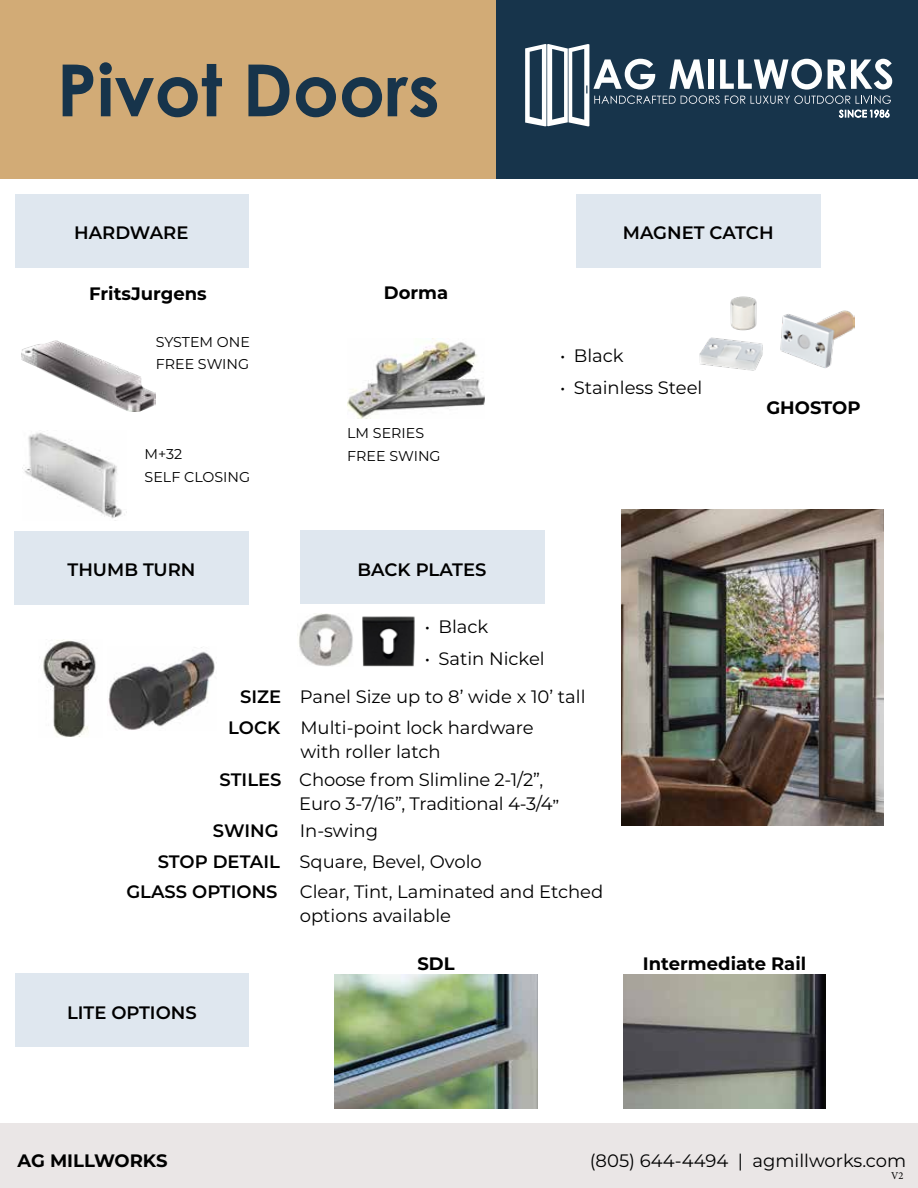
<style>
.page{position:relative;width:918px;height:1188px;background:#fff}
.page>*{position:absolute;margin:0;border:0;box-sizing:border-box;transform-origin:0 0}
.t1{font:700 72px "Century Gothic";color:#17344b}
.t2{font:18px/24px "Montserrat";color:#000}
.t3{font:600 18px "Montserrat";color:#000}
.t4{font:700 18px "Montserrat";color:#000}
.t5{font:14.25px/22.5px "Montserrat";color:#000}
.t6{font:10.5px "Minion Pro";color:#000}
.s1{font-weight:600}
</style>
<div class="page">
<div style="left:300px;top:531px;width:244px;height:73px;background:#dfe7ef"></div>
<div style="left:0;top:0;width:497px;height:179px;background:#d2ab76"></div>
<img style="left:622px;top:509px;width:262px;height:316px">
<img style="left:347px;top:341px;width:138px;height:77px">
<img style="left:22px;top:340px;width:134px;height:72px">
<img style="left:23px;top:433px;width:102px;height:86px">
<img style="left:623px;top:975px;width:203px;height:134px">
<div style="left:0;top:1123px;width:918px;height:65px;background:#e5e0e0"></div>
<div style="left:15px;top:194px;width:233px;height:73px;background:#dfe7ef"></div>
<div style="left:15px;top:974px;width:234px;height:73px;background:#dfe7ef"></div>
<div style="left:576px;top:194px;width:244px;height:73px;background:#dfe7ef"></div>
<img style="left:699px;top:296px;width:156px;height:75px">
<div style="left:497px;top:0;width:421px;height:179px;background:#17344b"></div>
<svg style="left:525px;top:44px;width:367px;height:82px"></svg>
<img style="left:335px;top:975px;width:202px;height:134px">
<img style="left:363px;top:616px;width:52px;height:50px">
<img style="left:299px;top:613px;width:54px;height:53px">
<div style="left:14px;top:531px;width:234px;height:73px;background:#dfe7ef"></div>
<img style="left:43px;top:640px;width:53px;height:97px">
<img style="left:108px;top:647px;width:107px;height:83px">
<h1 class="t1" style="left:57px;top:36px;width:385px">Pivot Doors</h1>
<p class="t3" style="left:74px;top:220px;width:116px">HARDWARE</p>
<p class="t4" style="left:89px;top:281px;width:119px">FritsJurgens</p>
<p class="t4" style="left:384px;top:280px;width:66px">Dorma</p>
<p class="t5" style="left:156px;top:330px;width:96px">SYSTEM ONE<br>FREE SWING</p>
<p class="t5" style="left:145px;top:442px;width:107px">M+32<br>SELF CLOSING</p>
<p class="t5" style="left:347px;top:421px;width:95px">LM SERIES<br>FREE SWING</p>
<p class="t3" style="left:623px;top:220px;width:152px">MAGNET CATCH</p>
<p class="t2" style="left:560px;top:343px;width:65px">• Black</p>
<p class="t2" style="left:560px;top:375px;width:144px">• Stainless Steel</p>
<p class="t4" style="left:766px;top:395px;width:96px">GHOSTOP</p>
<p class="t3" style="left:68px;top:557px;width:130px">THUMB TURN</p>
<p class="t3" style="left:358px;top:557px;width:131px">BACK PLATES</p>
<p class="t2" style="left:425px;top:614px;width:65px">• Black</p>
<p class="t2" style="left:425px;top:646px;width:121px">• Satin Nickel</p>
<p class="t2" style="left:240px;top:684px;width:347px"><span class="s1">SIZE</span> Panel Size up to 8’ wide x 10’ tall</p>
<p class="t2" style="left:300px;top:715px;width:235px;text-indent:-72px"><span class="s1">LOCK</span> Multi-point lock hardware with roller latch</p>
<p class="t3" style="left:220px;top:767px;width:63px">STILES</p>
<p class="t2" style="left:299px;top:767px;width:262px">Choose from Slimline 2-1/2”,<br>Euro 3-7/16”, Traditional 4-3/4”</p>
<p class="t2" style="left:213px;top:818px;width:167px"><span class="s1">SWING</span> In-swing</p>
<p class="t2" style="left:158px;top:849px;width:326px"><span class="s1">STOP DETAIL</span> Square, Bevel, Ovolo</p>
<p class="t3" style="left:126px;top:879px;width:153px">GLASS OPTIONS</p>
<p class="t3" style="left:67px;top:1000px;width:131px">LITE OPTIONS</p>
<p class="t2" style="left:300px;top:879px;width:305px">Clear, Tint, Laminated and Etched options available</p>
<p class="t4" style="left:417px;top:951px;width:39px">SDL</p>
<p class="t4" style="left:643px;top:951px;width:165px">Intermediate Rail</p>
<p class="t4" style="left:18px;top:1147px;width:152px">AG MILLWORKS</p>
<p class="t2" style="left:590px;top:1148px;width:318px">(805) 644-4494 | agmillworks.com</p>
<p class="t6" style="left:891px;top:1169px;width:14px">V2</p>
</div>
